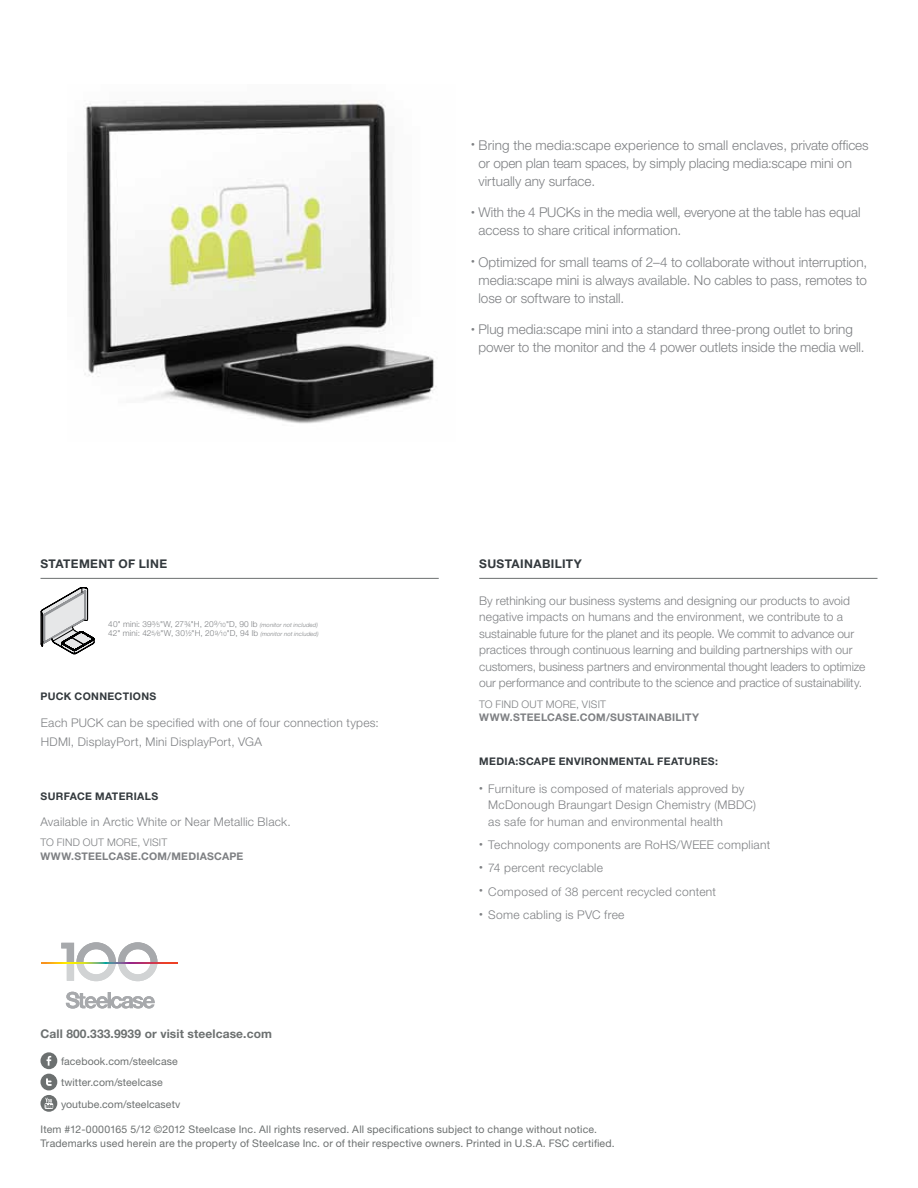
<style>
.page{position:relative;width:918px;height:1188px;background:#fff}
.page>*{position:absolute;margin:0;border:0;box-sizing:border-box;transform-origin:0 0}
.t1{font:300 13.5px/18px "Helvetica Neue LT Pro";color:#7e8083}
.t2{font:300 12px/16.5px "Helvetica Neue LT Pro";letter-spacing:.01em;color:#7e8083}
.t3{font:700 12px "Helvetica Neue LT Pro";letter-spacing:.01em;color:#6c7070}
.t4{font:700 12px "Helvetica Neue LT Pro";letter-spacing:.03em;color:#33393d}
.t5{font:10.5px/13.5px "Helvetica Neue LT Pro";letter-spacing:.015em;color:#6c7070}
.t6{font:700 10.5px "Helvetica Neue LT Pro";letter-spacing:.035em;color:#33393d}
.t7{font:700 10.5px "Helvetica Neue LT Pro";letter-spacing:.025em;color:#7e8083}
.t8{font:300 10.5px "Helvetica Neue LT Pro";letter-spacing:.015em;color:#7e8083}
.t9{font:300 8.25px/9.9px "Helvetica Neue LT Pro";letter-spacing:.02em;color:#7e8083}
.s1{font-size:6px}
.s2{font-style:italic;font-size:6px}
</style>
<div class="page">
<img style="left:84px;top:100px;width:353px;height:324px">
<svg style="left:41px;top:587px;width:54px;height:67px"></svg>
<hr style="left:479px;top:578px;width:399px;height:1px;background:#6c7070">
<hr style="left:40px;top:578px;width:399px;height:1px;background:#6c7070">
<div style="left:41px;top:1074px;width:16px;height:16px;background:#6c7070;border-radius:50%"></div>
<svg style="left:46px;top:1078px;width:6px;height:8px"></svg>
<div style="left:41px;top:1052px;width:16px;height:17px;background:#6c7070;border-radius:50%"></div>
<svg style="left:47px;top:1056px;width:4px;height:10px"></svg>
<svg style="left:41px;top:1095px;width:16px;height:17px"></svg>
<svg style="left:45px;top:1098px;width:8px;height:11px"></svg>
<svg style="left:61px;top:942px;width:96px;height:39px"></svg>
<svg style="left:42px;top:962px;width:136px;height:2px"></svg>
<svg style="left:66px;top:992px;width:89px;height:17px"></svg>
<p class="t1" style="left:478px;top:135px;width:392px;text-indent:-8px"><sup>•</sup> Bring the media:scape experience to small enclaves, private offices or open plan team spaces, by simply placing media:scape mini on virtually any surface.</p>
<p class="t1" style="left:478px;top:203px;width:384px;text-indent:-8px"><sup>•</sup> With the 4 PUCKs in the media well, everyone at the table has equal access to share critical information.</p>
<p class="t1" style="left:478px;top:252px;width:390px;text-align:justify;text-indent:-8px"><sup>•</sup> Optimized for small teams of 2–4 to collaborate without interruption, media:scape mini is always available. No cables to pass, remotes to lose or software to install.</p>
<p class="t1" style="left:478px;top:320px;width:388px;text-indent:-8px"><sup>•</sup> Plug media:scape mini into a standard three-prong outlet to bring power to the monitor and the 4 power outlets inside the media well.</p>
<p class="t4" style="left:40px;top:556px;width:107px">STATEMENT OF LINE</p>
<p class="t4" style="left:479px;top:556px;width:104px">SUSTAINABILITY</p>
<p class="t9" style="left:108px;top:619px;width:212px">40" mini: 393⁄<span class="s1">5</span>"W, 273⁄4"H, 20<sup>9</sup>⁄<span class="s1">10</span>"D, 90 lb <span class="s2">(monitor not included)<br></span>42" mini: 42<sup>5</sup>⁄<span class="s1">6</span>"W, 301⁄2"H, 20<sup>9</sup>⁄<span class="s1">10</span>"D, 94 lb <span class="s2">(monitor not included)</span></p>
<p class="t6" style="left:40px;top:690px;width:117px">PUCK CONNECTIONS</p>
<p class="t2" style="left:41px;top:713px;width:339px;line-height:18.8px">Each PUCK can be specified with one of four connection types:<br>HDMI, DisplayPort, Mini DisplayPort, VGA</p>
<p class="t6" style="left:40px;top:790px;width:119px">SU RFACE MATERIALS</p>
<p class="t2" style="left:40px;top:813px;width:252px">Available in Arctic White or Near Metallic Black.</p>
<p class="t8" style="left:40px;top:836px;width:51px">To find out</p>
<p class="t8" style="left:107px;top:836px;width:9px">more</p>
<p class="t8" style="left:137px;top:836px;width:29px">, visit</p>
<p class="t7" style="left:40px;top:849px;width:204px">WWW.STEELCASE.COM/MEDIASCAPE</p>
<p class="t3" style="left:40px;top:1026px;width:233px">CALL 800.333.9939 OR VISIT STEELCASE.COM</p>
<p class="t5" style="left:61px;top:1054px;width:118px">facebook.com/steelcase</p>
<p class="t5" style="left:61px;top:1097px;width:121px">youtube.com/steelcasetv</p>
<p class="t5" style="left:61px;top:1075px;width:103px">twitter.com/steelcase</p>
<p class="t2" style="left:479px;top:592px;width:388px">By rethinking our business systems and designing our products to avoid negative impacts on humans and the environment, we contribute to a sustainable future for the planet and its people. We commit to advance our practices through continuous learning and building partnerships with our customers, business partners and environmental thought leaders to optimize our performance and contribute to the science and practice of sustainability.</p>
<p class="t8" style="left:479px;top:697px;width:51px">To find out</p>
<p class="t8" style="left:546px;top:697px;width:9px">more</p>
<p class="t8" style="left:576px;top:697px;width:29px">, visit</p>
<p class="t7" style="left:479px;top:711px;width:221px">WWW.STEELCASE.COM/SUSTAINABILITY</p>
<p class="t6" style="left:479px;top:754px;width:240px">MEDIA:SCAPE ENVIRONMENTAL FEATURES:</p>
<p class="t2" style="left:488px;top:780px;width:269px;text-indent:-9px"><sup>•</sup> Furniture is composed of materials approved by<br>McDonough Braungart Design Chemistry (MBDC) as safe for human and environmental health</p>
<p class="t2" style="left:479px;top:836px;width:293px"><sup>•</sup> Technology components are RoHS/WEEE compliant</p>
<p class="t2" style="left:479px;top:860px;width:125px"><sup>•</sup> 74 percent recyclable</p>
<p class="t2" style="left:479px;top:883px;width:238px"><sup>•</sup> Composed of 38 percent recycled content</p>
<p class="t2" style="left:479px;top:906px;width:147px"><sup>•</sup> Some cabling is PVC free</p>
<p class="t5" style="left:40px;top:1123px;width:576px">Item #12-0000165 5/12 ©2012 Steelcase Inc. All rights reserved. All specifications subject to change without notice.<br>Trademarks used herein are the property of Steelcase Inc. or of their respective owners. Printed in U.S.A. FSC certified.</p>
</div>
